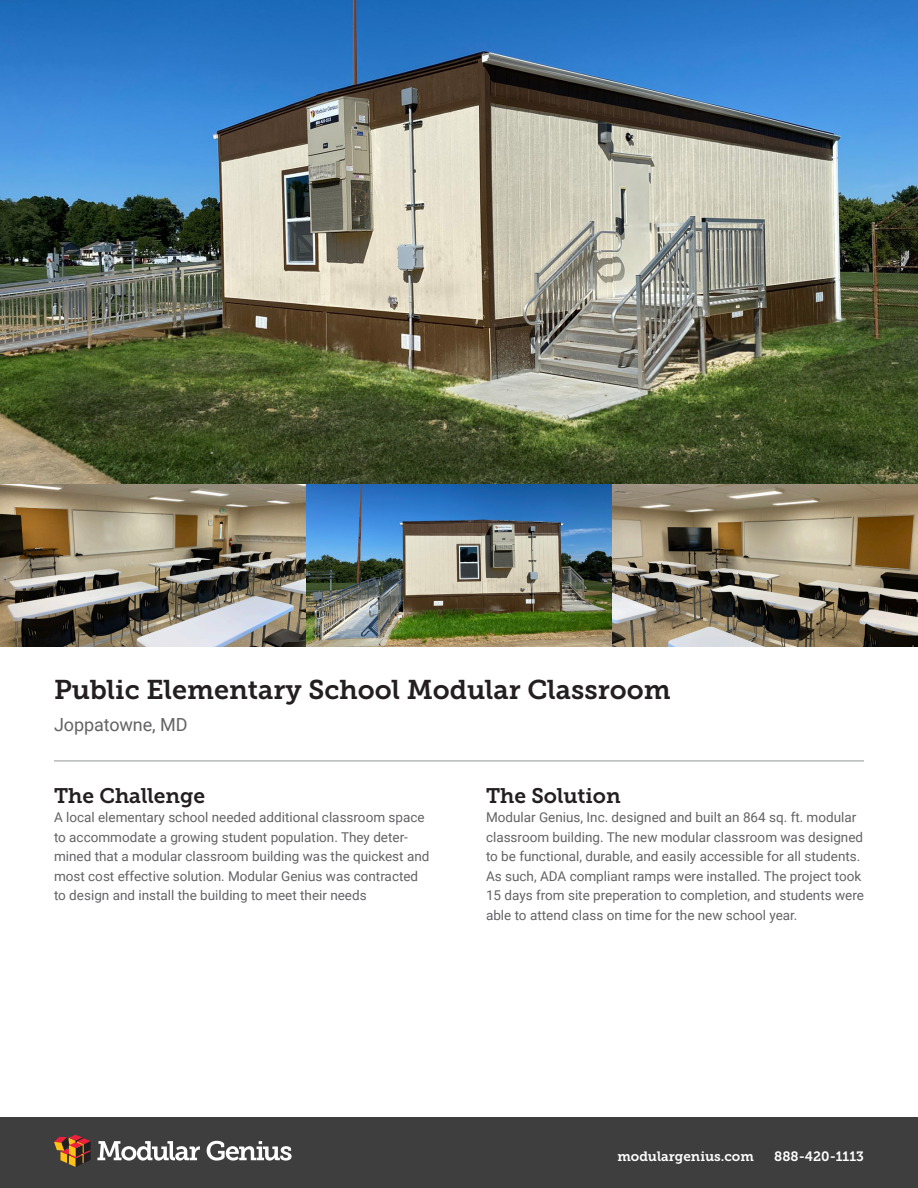
<style>
.page{position:relative;width:918px;height:1188px;background:#fff}
.page>*{position:absolute;margin:0;border:0;box-sizing:border-box;transform-origin:0 0}
.t1{font:27px "Museo Slab 700";color:#231f20}
.t2{font:21px "Museo Slab 700";color:#231f20}
.t3{font:18px "Roboto";letter-spacing:-.005em;color:#636366}
.t4{font:13.5px/19.5px "Roboto";color:#636366}
.t5{font:13.5px "Museo Slab 700";color:#fff}
</style>
<div class="page">
<img style="left:0;top:0;width:918px;height:647px">
<hr style="left:54px;top:761px;width:810px;height:1px;background:#939598">
<div style="left:0;top:1118px;width:918px;height:70px;background:#3e3e3f"></div>
<svg style="left:97px;top:1141px;width:103px;height:20px"></svg>
<svg style="left:207px;top:1141px;width:85px;height:20px"></svg>
<svg style="left:54px;top:1135px;width:37px;height:32px"></svg>
<p class="t1" style="left:54px;top:675px;width:618px">Public Elementary School Modular Classroom</p>
<p class="t3" style="left:54px;top:712px;width:135px">Joppatowne, MD</p>
<p class="t2" style="left:54px;top:783px;width:153px">The Challenge</p>
<p class="t4" style="left:54px;top:807px;width:377px">A local elementary school needed additional classroom space to accommodate a growing student population. They deter&shy;mined that a modular classroom building was the quickest and most cost effective solution. Modular Genius was contracted to design and install the building to meet their needs</p>
<p class="t2" style="left:486px;top:783px;width:136px">The Solution</p>
<p class="t4" style="left:486px;top:807px;width:380px">Modular Genius, Inc. designed and built an 864 sq. ft. modular classroom building. The new modular classroom was designed to be functional, durable, and easily accessible for all students.<br>As such, ADA compliant ramps were installed. The project took 15 days from site preperation to completion, and students were able to attend class on time for the new school year.</p>
<p class="t5" style="left:617px;top:1149px;width:138px">modulargenius.com</p>
<p class="t5" style="left:774px;top:1149px;width:91px">888-420-1113</p>
</div>
